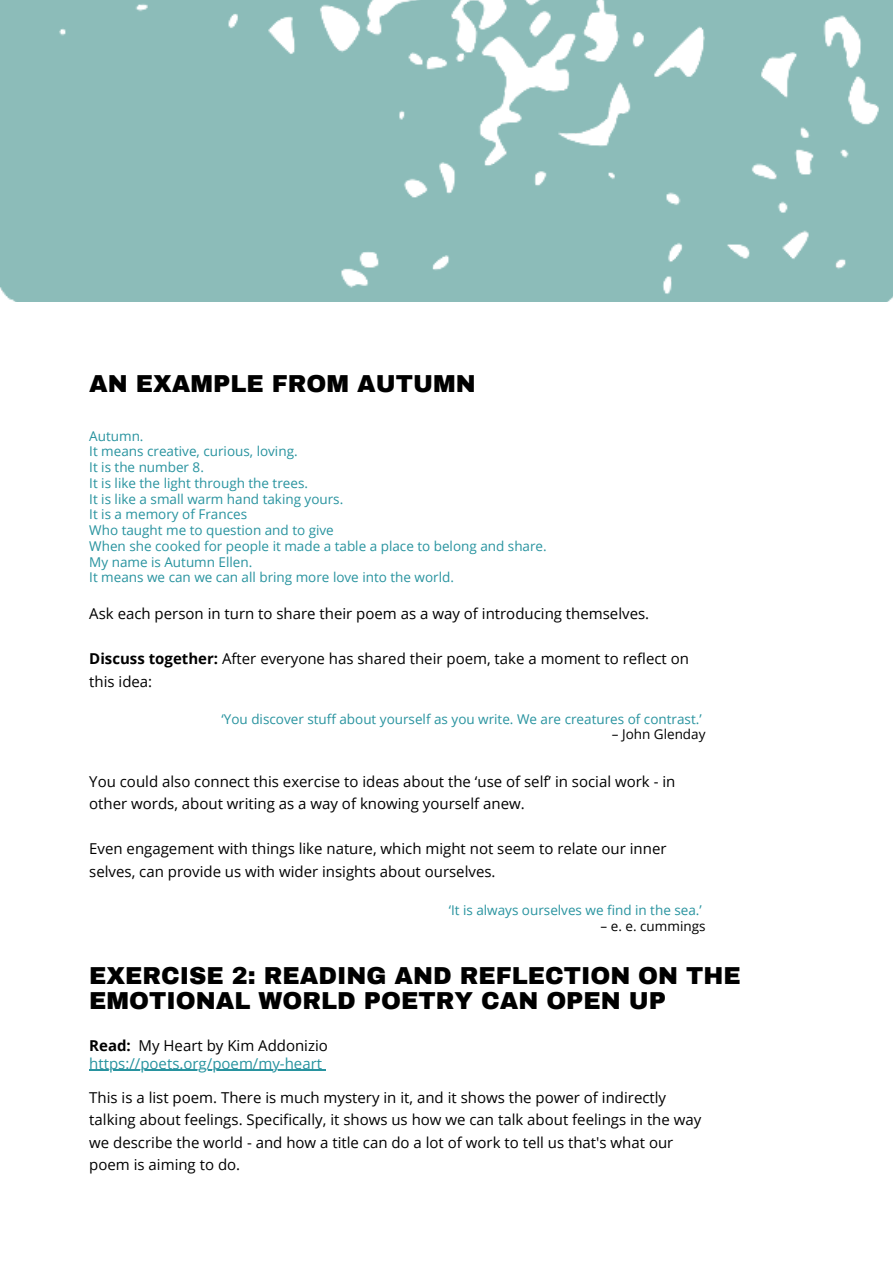
<style>
.page{position:relative;width:893px;height:1264px;background:#fff}
.page>*{position:absolute;margin:0;border:0;box-sizing:border-box;transform-origin:0 0}
.t1{font:900 24px/24.8px "Archivo";color:#000}
.t2{font:15px/22.5px "Open Sans";color:#000}
.t3{font:15px "Open Sans";color:#28939f}
.t4{font:13.5px "Open Sans";color:#28939f}
.t5{font:13.5px "Open Sans";color:#000}
.s1{font-weight:700}
</style>
<div class="page">
<img style="left:0;top:0;width:892px;height:302px">
<hr style="left:89px;top:1069px;width:233px;height:2px;background:#28939f">
<p class="t1" style="left:89px;top:371px;width:388px">AN EXAMPLE FROM AUTUMN</p>
<p class="t4" style="left:89px;top:426px;width:56px">Autumn.</p>
<p class="t4" style="left:89px;top:442px;width:210px">It means creative, curious, loving.</p>
<p class="t4" style="left:89px;top:458px;width:116px">It is the number 8.</p>
<p class="t4" style="left:89px;top:473px;width:220px">It is like the light through the trees.</p>
<p class="t4" style="left:89px;top:489px;width:255px">It is like a small warm hand taking yours.</p>
<p class="t4" style="left:89px;top:505px;width:159px">It is a memory of Frances</p>
<p class="t4" style="left:89px;top:520px;width:246px">Who taught me to question and to give</p>
<p class="t4" style="left:89px;top:536px;width:459px">When she cooked for people it made a table a place to belong and share.</p>
<p class="t4" style="left:89px;top:552px;width:164px">My name is Autumn Ellen.</p>
<p class="t4" style="left:89px;top:568px;width:366px">It means we can we can all bring more love into the world.</p>
<p class="t2" style="left:89px;top:602px;width:561px">Ask each person in turn to share their poem as a way of introducing themselves.</p>
<p class="t2" style="left:89px;top:647px;width:601px"><span class="s1">Discuss together:</span> After everyone has shared their poem, take a moment to reflect on this idea:</p>
<p class="t4" style="left:221px;top:709px;width:481px">‘You discover stuff about yourself as you write. We are creatures of contrast.’</p>
<p class="t5" style="left:611px;top:725px;width:95px">– John Glenday</p>
<p class="t2" style="left:89px;top:769px;width:587px">You could also connect this exercise to ideas about the ‘use of self’ in social work - in other words, about writing as a way of knowing yourself anew.</p>
<p class="t2" style="left:89px;top:837px;width:578px">Even engagement with things like nature, which might not seem to relate our inner selves, can provide us with wider insights about ourselves.</p>
<p class="t4" style="left:448px;top:900px;width:254px">‘It is always ourselves we find in the sea.’</p>
<p class="t5" style="left:600px;top:916px;width:106px">– e. e. cummings</p>
<p class="t1" style="left:89px;top:963px;width:653px">EXERCISE 2: READING AND REFLECTION ON THE<br>EMOTIONAL WORLD POETRY CAN OPEN UP</p>
<p class="t2" style="left:89px;top:1033px;width:240px"><span class="s1">Read:</span> My Heart by Kim Addonizio</p>
<p class="t3" style="left:89px;top:1052px;width:234px">https://poets.org/poem/my-heart</p>
<p class="t2" style="left:89px;top:1085px;width:613px">This is a list poem. There is much mystery in it, and it shows the power of indirectly talking about feelings. Specifically, it shows us how we can talk about feelings in the way we describe the world - and how a title can do a lot of work to tell us that's what our poem is aiming to do.</p>
</div>
